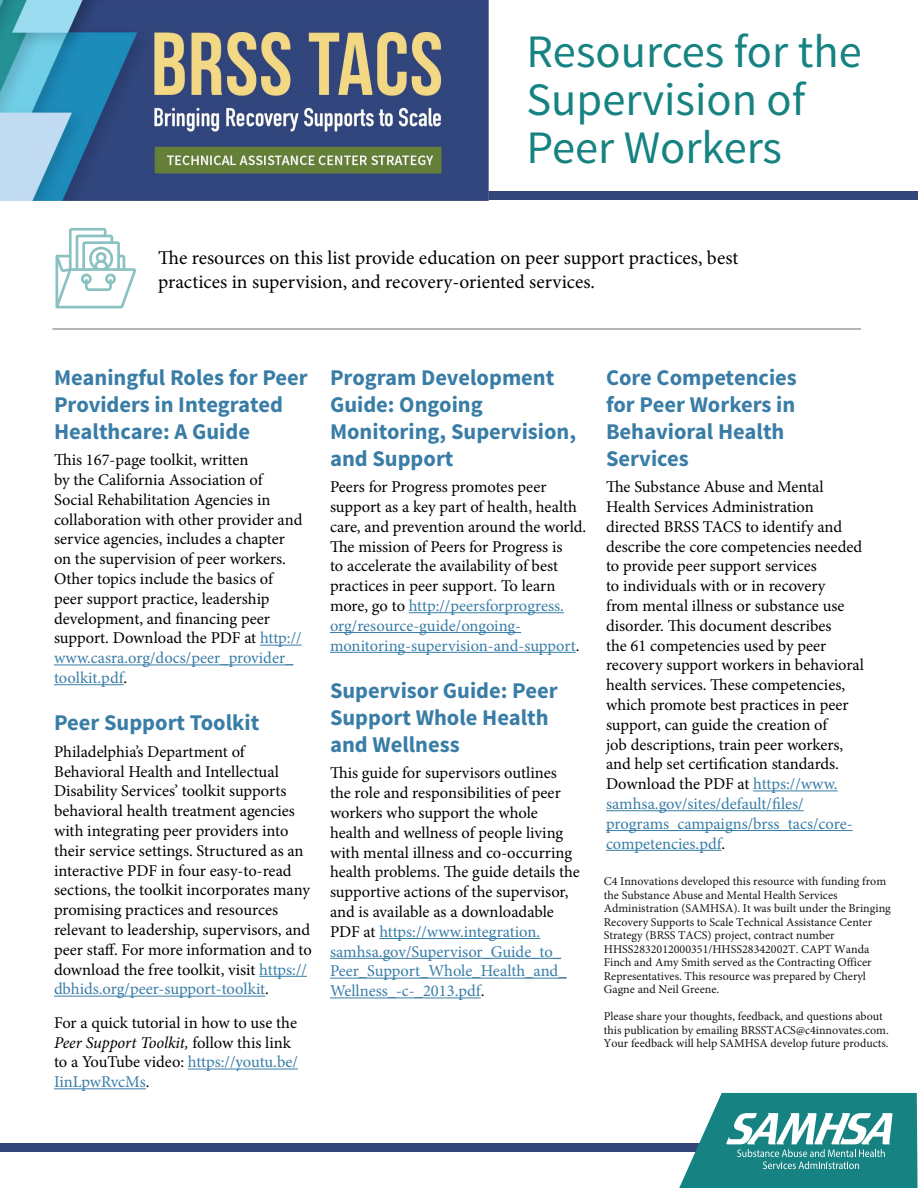
<style>
.page{position:relative;width:918px;height:1188px;background:#fff}
.page>*{position:absolute;margin:0;border:0;box-sizing:border-box;transform-origin:0 0}
.t1{font:46.5px/48px "Source Sans Pro";color:#168382}
.t2{font:700 22.5px/27px "Source Sans Pro";color:#397da7}
.t3{font:19.5px/23.4px "Minion Pro";color:#000}
.t4{font:16.5px/19.8px "Minion Pro";color:#000}
.t5{font:12px/13.5px "Minion Pro";color:#141414}
.s1{color:#397da7}
.s2{font-style:italic}
</style>
<div class="page">
<hr style="left:330px;top:998px;width:151px;height:1px;background:#397da7">
<hr style="left:330px;top:978px;width:237px;height:1px;background:#397da7">
<hr style="left:330px;top:958px;width:231px;height:1px;background:#397da7">
<hr style="left:379px;top:938px;width:161px;height:1px;background:#397da7">
<hr style="left:330px;top:652px;width:246px;height:1px;background:#397da7">
<hr style="left:330px;top:632px;width:191px;height:1px;background:#397da7">
<hr style="left:409px;top:612px;width:155px;height:1px;background:#397da7">
<hr style="left:188px;top:1069px;width:110px;height:1px;background:#397da7">
<hr style="left:54px;top:996px;width:211px;height:1px;background:#397da7">
<hr style="left:259px;top:976px;width:48px;height:1px;background:#397da7">
<hr style="left:54px;top:684px;width:70px;height:1px;background:#397da7">
<hr style="left:54px;top:665px;width:239px;height:1px;background:#397da7">
<hr style="left:260px;top:645px;width:42px;height:1px;background:#397da7">
<hr style="left:52px;top:329px;width:809px;height:1px;background:#6d6e71">
<hr style="left:606px;top:850px;width:116px;height:1px;background:#397da7">
<hr style="left:606px;top:830px;width:247px;height:1px;background:#397da7">
<hr style="left:606px;top:810px;width:198px;height:1px;background:#397da7">
<hr style="left:753px;top:791px;width:85px;height:1px;background:#397da7">
<hr style="left:54px;top:1088px;width:92px;height:1px;background:#397da7">
<div style="left:433px;top:191px;width:485px;height:9px;background:#344579"></div>
<img style="left:0;top:0;width:489px;height:201px">
<svg style="left:56px;top:228px;width:80px;height:80px"></svg>
<div style="left:0;top:1143px;width:707px;height:9px;background:#344579"></div>
<svg style="left:679px;top:1093px;width:239px;height:95px"></svg>
<h1 class="t1" style="left:526px;top:28px;width:337px">Resources for the<br>Supervision of<br>Peer Workers</h1>
<p class="t3" style="left:158px;top:246px;width:582px">Te resources on this list provide education on peer support practices, best practices in supervision, and recovery-oriented services.</p>
<h2 class="t2" style="left:54px;top:365px;width:255px">Meaningful Roles for Peer<br>Providers in Integrated<br>Healthcare: A Guide</h2>
<p class="t4" style="left:54px;top:450px;width:250px">Tis 167-page toolkit, written<br>by the California Association of Social Rehabilitation Agencies in collaboration with other provider and service agencies, includes a chapter on the supervision of peer workers.<br>Other topics include the basics of peer support practice, leadership development, and fnancing peer support. Download the PDF at <span class="s1">http:// www.casra.org/docs/peer_provider_ toolkit.pdf</span>.</p>
<h2 class="t2" style="left:54px;top:710px;width:207px">Peer Support Toolkit</h2>
<p class="t4" style="left:54px;top:742px;width:259px">Philadelphia’s Department of Behavioral Health and Intellectual Disability Services’ toolkit supports behavioral health treatment agencies with integrating peer providers into their service settings. Structured as an interactive PDF in four easy-to-read sections, the toolkit incorporates many promising practices and resources relevant to leadership, supervisors, and peer staf. For more information and to download the free toolkit, visit <span class="s1">https:// dbhids.org/peer-support-toolkit</span>.</p>
<p class="t4" style="left:54px;top:1013px;width:246px">For a quick tutorial in how to use the<br><span class="s2">Peer Support Toolkit,</span> follow this link to a YouTube video: <span class="s1">https://youtu.be/<br>IinLpwRvcMs</span>.</p>
<h2 class="t2" style="left:330px;top:365px;width:248px">Program Development<br>Guide: Ongoing<br>Monitoring, Supervision, and Support</h2>
<p class="t4" style="left:330px;top:477px;width:258px">Peers for Progress promotes peer support as a key part of health, health care, and prevention around the world.<br>Te mission of Peers for Progress is<br>to accelerate the availability of best practices in peer support. To learn more, go to <span class="s1">http://peersforprogress. org/resource-guide/ongoing&shy;monitoring-supervision-and-support</span>.</p>
<h2 class="t2" style="left:330px;top:678px;width:229px">Supervisor Guide: Peer<br>Support Whole Health and Wellness</h2>
<p class="t4" style="left:330px;top:763px;width:251px">Tis guide for supervisors outlines the role and responsibilities of peer workers who support the whole health and wellness of people living with mental illness and co-occurring health problems. Te guide details the supportive actions of the supervisor, and is available as a downloadable PDF at <span class="s1">https://www.integration. samhsa.gov/Supervisor_Guide_to_ Peer_Support_Whole_Health_and_ Wellness_-c-_2013.pdf</span>.</p>
<h2 class="t2" style="left:606px;top:365px;width:192px">Core Competencies for Peer Workers in<br>Behavioral Health<br>Services</h2>
<p class="t4" style="left:606px;top:477px;width:260px">Te Substance Abuse and Mental Health Services Administration directed BRSS TACS to identify and describe the core competencies needed to provide peer support services<br>to individuals with or in recovery<br>from mental illness or substance use disorder. Tis document describes<br>the 61 competencies used by peer recovery support workers in behavioral health services. Tese competencies, which promote best practices in peer support, can guide the creation of<br>job descriptions, train peer workers, and help set certifcation standards.<br>Download the PDF at <span class="s1">https://www. samhsa.gov/sites/default/fles/ programs_campaigns/brss_tacs/core&shy;competencies.pdf</span></p>
<p class="t5" style="left:604px;top:875px;width:289px">C4 Innovations developed this resource with funding from the Substance Abuse and Mental Health Services Administration (SAMHSA). It was built under the Bringing Recovery Supports to Scale Technical Assistance Center Strategy (BRSS TACS) project, contract number HHSS2832012000351/HHSS28342002T. CAPT Wanda Finch and Amy Smith served as the Contracting Officer Representatives. This resource was prepared by Cheryl Gagne and Neil Greene.</p>
<p class="t5" style="left:604px;top:1010px;width:287px">Please share your thoughts, feedback, and questions about this publication by emailing BRSSTACS@c4innovates.com.<br>Your feedback will help SAMHSA develop future products.</p>
</div>
